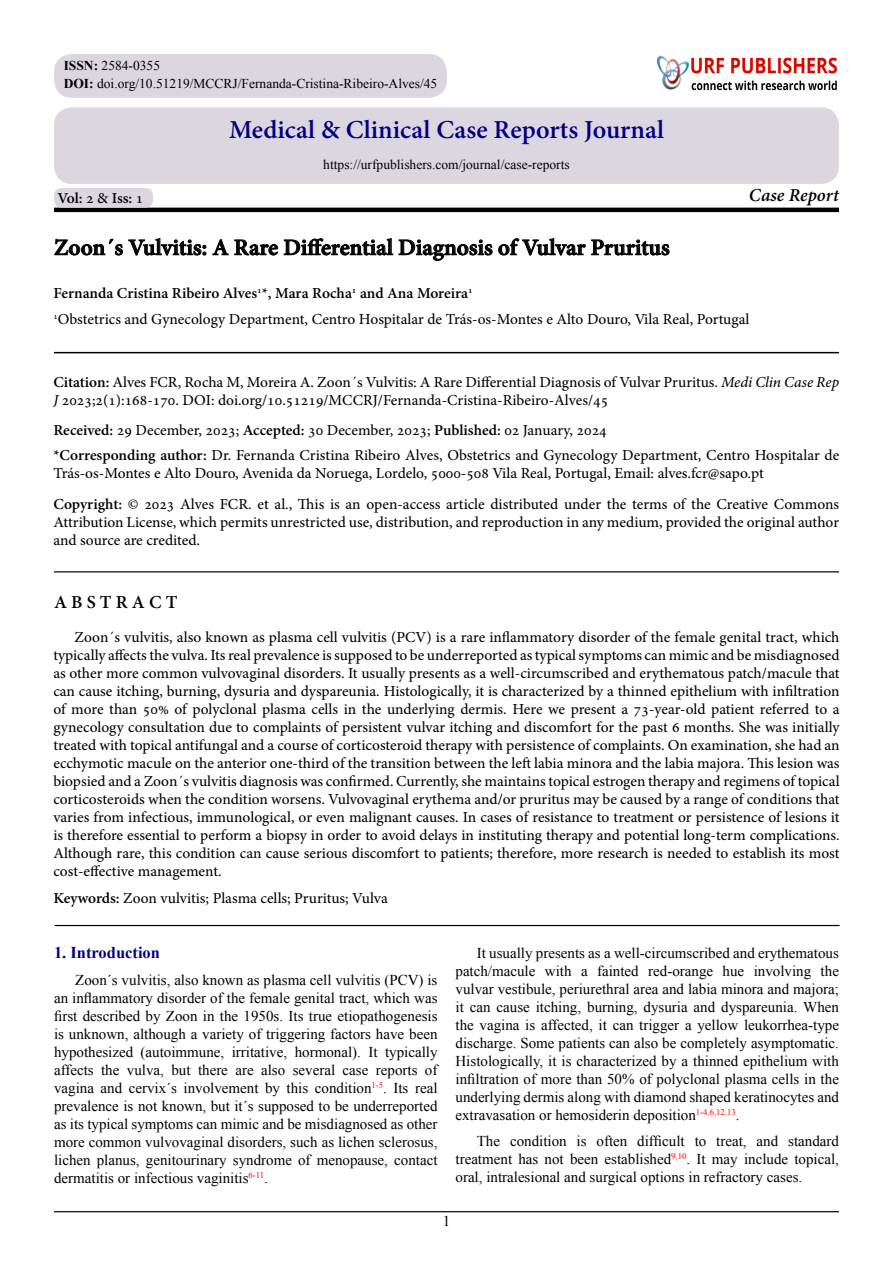
<style>
.page{position:relative;width:893px;height:1263px;background:#fff}
.page>*{position:absolute;margin:0;border:0;box-sizing:border-box;transform-origin:0 0}
.t1{font:700 25.5px "Adobe Hebrew";color:#000080}
.t2{font:700 22.5px "Adobe Hebrew";color:#000}
.t3{font:italic 700 18px "Adobe Hebrew";letter-spacing:.005em;color:#000}
.t4{font:700 18px "Adobe Hebrew";letter-spacing:.23em;color:#000}
.t5{font:700 16.5px "Times New Roman";color:#030381}
.t6{font:15px/18px "Adobe Hebrew";color:#000}
.t7{font:15px/18px "Times New Roman";color:#000}
.t8{font:700 15px "Adobe Hebrew";color:#000}
.t9{font:13.5px/18.3px "Times New Roman";color:#000}
.t10{font:8.7px "Times New Roman";color:#f00}
.t11{font:700 8.7px "Adobe Hebrew";color:#000}
.t12{font:8.7px "Adobe Hebrew";color:#000}
.s1{font-weight:700}
.s2{font-weight:400}
.s3{font-style:italic}
.s4{font-size:15px;color:#000}
</style>
<div class="page">
<hr style="left:54px;top:208px;width:785px;height:4px;background:#000">
<svg style="left:54px;top:238px;width:152px;height:18px"></svg>
<svg style="left:212px;top:238px;width:458px;height:23px"></svg>
<hr style="left:54px;top:352px;width:785px;height:1px;background:#000">
<hr style="left:54px;top:571px;width:785px;height:1px;background:#000">
<hr style="left:54px;top:1211px;width:785px;height:1px;background:#000">
<div style="left:54px;top:188px;width:99px;height:20px;background:#dcd6e0;border-radius:8px"></div>
<div style="left:54px;top:107px;width:785px;height:77px;background:#dcd6e0;border-radius:18px"></div>
<img style="left:702px;top:57px;width:135px;height:33px">
<div style="left:645px;top:44px;width:57px;height:46px;background:#000;opacity:.5"></div>
<div style="left:647px;top:46px;width:50px;height:44px;background:#fff"></div>
<div style="left:656px;top:55px;width:43px;height:35px;background:#000;opacity:.75"></div>
<div style="left:54px;top:54px;width:393px;height:44px;background:#dcd6e0;border-radius:18px"></div>
<hr style="left:55px;top:925px;width:785px;height:1px;background:#000">
<p class="t9" style="left:64px;top:56px;width:375px"><span class="s1">ISSN:</span> 2584-0355<br><span class="s1">DOI:</span> doi.org/10.51219/MCCRJ/Fernanda-Cristina-Ribeiro-Alves/45</p>
<h1 class="t1" style="left:229px;top:114px;width:437px">Medical &amp; Clinical Case Reports Journal</h1>
<p class="t8" style="left:57px;top:189px;width:87px">Vol <span class="s2">2</span>: <span class="s2">&amp;</span> Iss <span class="s2">1</span>:</p>
<p class="t9" style="left:323px;top:155px;width:248px">https://urfpublishers.com/journal/case-reports</p>
<h2 class="t2" style="left:54px;top:234px;width:617px">Zoon s´ Vulvitis A: Rare Differential Diagnosis of Vulvar Pruritus</h2>
<p class="t11" style="left:257px;top:285px;width:6px">1</p>
<p class="t8" style="left:53px;top:284px;width:300px">Fernanda Cristina Ribeiro Alves ,* Mara Rocha</p>
<p class="t11" style="left:352px;top:285px;width:6px">1</p>
<p class="t11" style="left:468px;top:285px;width:6px">1</p>
<p class="t8" style="left:360px;top:284px;width:110px">and Ana Moreira</p>
<p class="t3" style="left:749px;top:184px;width:92px">Case Report</p>
<p class="t12" style="left:53px;top:311px;width:6px">1</p>
<p class="t6" style="left:58px;top:311px;width:693px">Obstetrics and Gynecology Department, Centro Hospitalar de Trás-os-Montes e Alto Douro, Vila Real, Portugal</p>
<p class="t6" style="left:53px;top:373px;width:787px"><span class="s1">Citation:</span> Alves FCR, Rocha M, Moreira A. Zoon s´ Vulvitis A: Rare Differential Diagnosis of Vulvar Pruritus. <span class="s3">Medi Clin Case Rep<br>J</span> 2023 )1(2; :168-170. DOI: doi.org/10.51219/MCCRJ/Fernanda-Cristina-Ribeiro-Alves/45</p>
<p class="t6" style="left:53px;top:418px;width:787px;line-height:24.3px"><span class="s1">Received:</span> 29 December, 2023; <span class="s1">Accepted:</span> 30 December, 2023; <span class="s1">Published:</span> 02 January, 2024<br><span class="s1">*Corresponding author:</span> Dr. Fernanda Cristina Ribeiro Alves, Obstetrics and Gynecology Department, Centro Hospitalar de</p>
<p class="t6" style="left:53px;top:458px;width:787px;line-height:30.8px">Trás-os-Montes e Alto Douro, Avenida da Noruega, Lordelo, 5000-508 Vila Real, Portugal, Email: alves.fcr@sapo.pt<br><span class="s1">Copyright:</span> © 2023 Alves FCR. et al., This is an open-access article distributed under the terms of the Creative Commons</p>
<p class="t6" style="left:53px;top:513px;width:787px">Attribution License, which permits unrestricted use, distribution, and reproduction in any medium, provided the original author and source are credited.</p>
<p class="t4" style="left:54px;top:591px;width:125px">AB TS RACT</p>
<p class="t6" style="left:53px;top:629px;width:788px;text-align:justify;text-indent:21px">Zoon s´ vulvitis, also known as plasma cell vulvitis (PCV) is a rare inflammatory disorder of the female genital tract, which typically affects the vulva. Its real prevalence is supposed to be underreported as typical symptoms can mimic and be misdiagnosed as other more common vulvovaginal disorders It. usually presents as a well-circumscribed and erythematous patch/macule that can cause itching, burning, dysuria and dyspareunia. Histologically isit, characterized by a thinned epithelium with infiltration of more than 50% of polyclonal plasma cells in the underlying dermis. Here we present a 73-year-old patient referred to a gynecology consultation due to complaints of persistent vulvar itching and discomfort for the past 6 months. She was initially treated with topical antifungal and a course of corticosteroid therapy with persistence of complaints. On examination, she had an ecchymotic macule on the anterior one-third of the transition between the left labia minora and the labia majora. This lesion was biopsied and a Zoon s´ vulvitis diagnosis was confirmed. Currently, she maintains topical estrogen therapy and regimens of topical corticosteroids when the condition worsens. Vulvovaginal erythema and/or pruritus may be caused by a range of conditions that varies from infectious, immunological, or even malignant causes. In cases of resistance to treatment or persistence of lesions it is therefore essential to perform a biopsy in order to avoid delays in instituting therapy and potential long-term complications.<br>Although rare, this condition can cause serious discomfort to patients; therefore, more research is needed to establish its most cost-effective management.</p>
<p class="t6" style="left:53px;top:889px;width:336px"><span class="s1">Keywords:</span> Zoon vulvitis; Plasma cells; Pruritus; Vulva</p>
<p class="t5" style="left:54px;top:941px;width:108px">1. Introduction</p>
<p class="t7" style="left:54px;top:971px;width:385px;text-align:right">Zoon s´ vulvitis, also known as plasma cell vulvitis (PCV) is<br>an inflammatory disorder of the female genital tract, which was first described by Zoon in the 1950 .s Its true etiopathogenesis is unknown, although a variety of triggering factors have been typically</p>
<p class="t7" style="left:54px;top:1043px;width:81px">hypothesized</p>
<p class="t7" style="left:141px;top:1043px;width:85px">(autoimmune,</p>
<p class="t7" style="left:232px;top:1043px;width:57px">irritative,</p>
<p class="t7" style="left:295px;top:1043px;width:68px">hormonal .)</p>
<p class="t7" style="left:368px;top:1043px;width:11px">It</p>
<p class="t7" style="left:54px;top:1061px;width:41px">affects</p>
<p class="t7" style="left:101px;top:1061px;width:20px">the</p>
<p class="t7" style="left:127px;top:1061px;width:39px">vulva,</p>
<p class="t7" style="left:171px;top:1061px;width:21px">but</p>
<p class="t7" style="left:198px;top:1061px;width:31px">there</p>
<p class="t7" style="left:235px;top:1061px;width:20px">are</p>
<p class="t7" style="left:261px;top:1061px;width:26px">also</p>
<p class="t7" style="left:293px;top:1061px;width:44px">several</p>
<p class="t7" style="left:376px;top:1061px;width:43px">reports</p>
<p class="t7" style="left:343px;top:1061px;width:27px">case</p>
<p class="t7" style="left:425px;top:1061px;width:14px">of</p>
<p class="t10" style="left:371px;top:1079px;width:17px">1-5<span class="s4">.</span></p>
<p class="t7" style="left:393px;top:1079px;width:46px">Its real</p>
<p class="t7" style="left:54px;top:1079px;width:385px">vagina and cervix s´ involvement by this condition prevalence is not known, but s´i t supposed to be underreported as its typical symptoms can mimic and be misdiagnosed as other more common vulvovaginal disorders, such as lichen sclerosus, lichen planus, genitourinary syndrome of menopause, contact</p>
<p class="t10" style="left:249px;top:1169px;width:21px">6-11<span class="s4">.</span></p>
<p class="t7" style="left:54px;top:1169px;width:196px">dermatitis or infectious vaginitis</p>
<p class="t7" style="left:477px;top:943px;width:364px;text-align:right">It usually presents as a well-circumscribed and erythematous the</p>
<p class="t7" style="left:455px;top:961px;width:385px">patch/macule<br>vulvar vestibule, periurethral area and labia minora and majora; it can cause itching, burning, dysuria and dyspareunia. When the vagina is affected, it can trigger a yellow leukorrhea-type discharge. Some patients can also be completely asymptomatic.<br>Histologically, it is characterized by a thinned epithelium with infiltration of more than 50% of polyclonal plasma cells in the underlying dermis along with diamond shaped keratinocytes and</p>
<p class="t10" style="left:696px;top:1106px;width:45px">1-4,6,12,13<span class="s4">.</span></p>
<p class="t7" style="left:545px;top:961px;width:28px">with</p>
<p class="t7" style="left:597px;top:961px;width:43px">fainted</p>
<p class="t7" style="left:648px;top:961px;width:66px">red-orange</p>
<p class="t7" style="left:723px;top:961px;width:23px">hue</p>
<p class="t7" style="left:754px;top:961px;width:59px">involving</p>
<p class="t7" style="left:581px;top:961px;width:8px">a</p>
<p class="t7" style="left:455px;top:1105px;width:242px">extravasation or hemosiderin deposition</p>
<p class="t7" style="left:477px;top:1132px;width:25px">The</p>
<p class="t7" style="left:510px;top:1132px;width:58px">condition</p>
<p class="t7" style="left:577px;top:1132px;width:12px">is</p>
<p class="t7" style="left:596px;top:1132px;width:32px">often</p>
<p class="t7" style="left:637px;top:1132px;width:49px">difficult</p>
<p class="t7" style="left:695px;top:1132px;width:13px">to</p>
<p class="t7" style="left:716px;top:1132px;width:32px">treat,</p>
<p class="t7" style="left:757px;top:1132px;width:23px">and</p>
<p class="t7" style="left:788px;top:1132px;width:52px">standard</p>
<p class="t10" style="left:671px;top:1150px;width:21px">9,10<span class="s4">.</span></p>
<p class="t7" style="left:696px;top:1150px;width:144px">It may include topical,</p>
<p class="t7" style="left:455px;top:1150px;width:348px">treatment has not been established<br>oral, intralesional and surgical options in refractory cases.</p>
<p class="t7" style="left:443px;top:1212px;width:9px">1</p>
</div>
